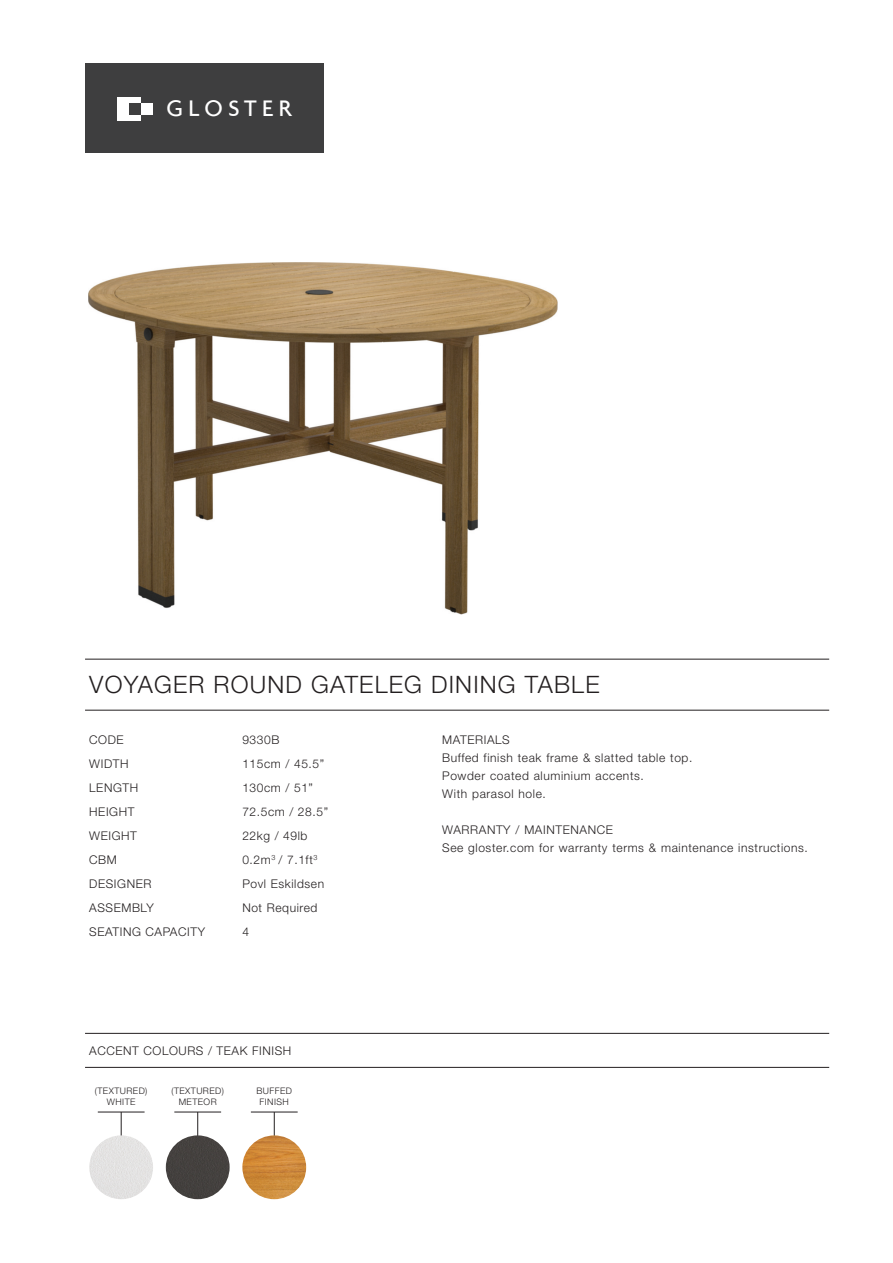
<style>
.page{position:relative;width:893px;height:1263px;background:#fff}
.page>*{position:absolute;margin:0;border:0;box-sizing:border-box;transform-origin:0 0}
.t1{font:500 24.3px "Agenda";letter-spacing:.225em;color:#fff}
.t2{font:300 24px "Helvetica Neue LT Std";letter-spacing:.05em;color:#231f20}
.t3{font:300 12px/24px "Helvetica Neue LT Std";letter-spacing:.05em;color:#231f20}
.t4{font:300 9px/10.8px "Helvetica Neue LT Std";letter-spacing:.05em;color:#231f20;text-align:center}
</style>
<div class="page">
<img style="left:88px;top:262px;width:470px;height:353px">
<hr style="left:85px;top:659px;width:744px;height:1px;background:#231f20">
<hr style="left:85px;top:710px;width:744px;height:1px;background:#231f20">
<hr style="left:85px;top:1067px;width:744px;height:1px;background:#231f20">
<hr style="left:85px;top:1033px;width:744px;height:1px;background:#231f20">
<svg style="left:121px;top:1113px;width:1px;height:22px"></svg>
<div style="left:89px;top:1135px;width:64px;height:64px;background:#e3e2e2;border-radius:50%"></div>
<hr style="left:98px;top:1112px;width:47px;height:1px;background:#231f20">
<svg style="left:274px;top:1113px;width:1px;height:22px"></svg>
<img style="left:242px;top:1135px;width:64px;height:64px;border-radius:50%">
<hr style="left:251px;top:1112px;width:47px;height:1px;background:#231f20">
<div style="left:85px;top:64px;width:238px;height:89px;background:#3e3e3f"></div>
<img style="left:117px;top:97px;width:35px;height:23px">
<svg style="left:197px;top:1113px;width:1px;height:22px"></svg>
<div style="left:166px;top:1135px;width:64px;height:64px;background:#44413f;border-radius:50%"></div>
<hr style="left:174px;top:1112px;width:47px;height:1px;background:#231f20">
<h1 class="t1" style="left:166px;top:94px;width:126px">GLOSTER</h1>
<h2 class="t2" style="left:89px;top:676px;width:512px">VOYAGER ROUND GATELEG DINING TABLE</h2>
<p class="t3" style="left:89px;top:729px;width:117px">CODE<br>WIDTH<br>LENGTH<br>HEIGHT<br>WEIGHT<br>CBM<br>DESIGNER<br>ASSEMBLY<br>SEATING CAPACITY</p>
<p class="t3" style="left:242px;top:729px;width:87px">9330B<br>115cm / 45.5”<br>130cm / 51”<br>72.5cm / 28.5”<br>22kg / 49lb<br>0.2m<sup>3</sup> / 7.1ft<sup>3<br></sup>Povl Eskildsen<br>Not Required<br>4</p>
<p class="t3" style="left:89px;top:1039px;width:204px">ACCENT COLOURS / TEAK FINISH</p>
<p class="t4" style="left:95px;top:1087px;width:54px">(TEXTURED)<br>WHITE</p>
<p class="t4" style="left:256px;top:1087px;width:37px">BUFFED<br>FINISH</p>
<p class="t4" style="left:171px;top:1087px;width:54px">(TEXTURED)<br>METEOR</p>
<p class="t3" style="left:442px;top:732px;width:252px;line-height:18px">MATERIALS<br>Buffed finish teak frame &amp; slatted table top.<br>Powder coated aluminium accents.<br>With parasol hole.</p>
<p class="t3" style="left:442px;top:822px;width:367px;line-height:18px">WARRANTY / MAINTENANCE<br>See gloster.com for warranty terms &amp; maintenance instructions.</p>
</div>
